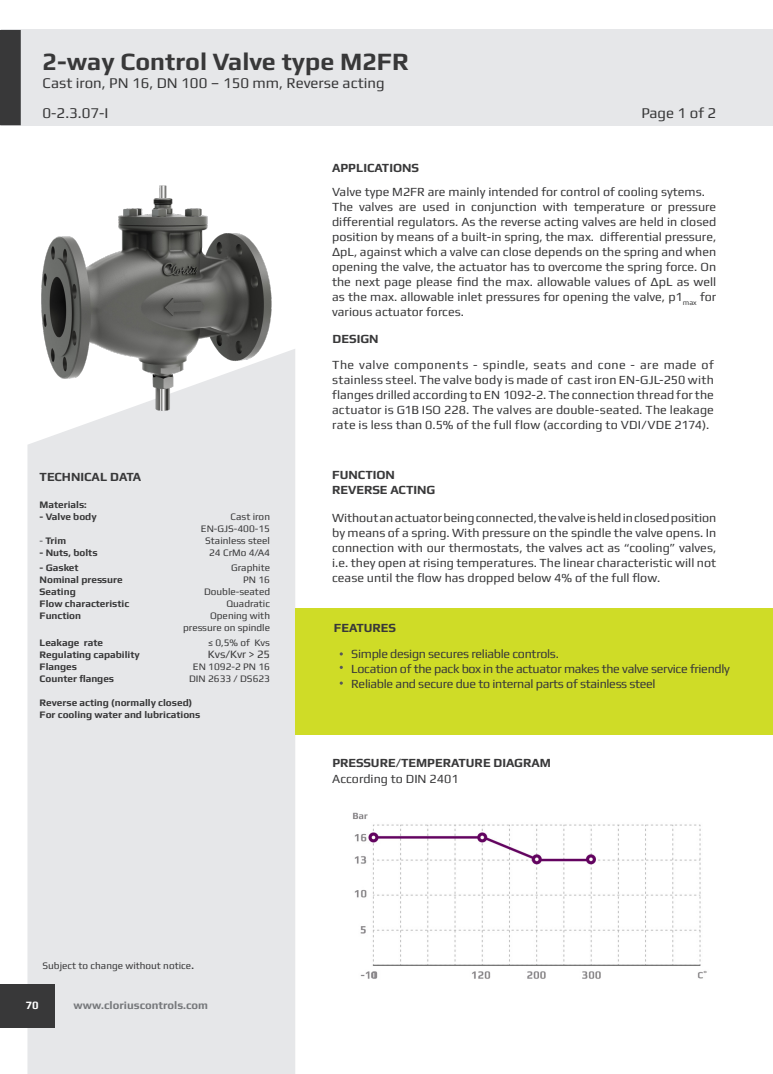
<style>
.page{position:relative;width:773px;height:1074px;background:#fff}
.page>*{position:absolute;margin:0;border:0;box-sizing:border-box;transform-origin:0 0}
.t1{font:700 25px "Play";color:#383839}
.t2{font:15px "Play";color:#383839}
.Normal_paragraph_-_C{font:12.5px/15px "Play";color:#383839;text-align:justify}
.Normal_paragraph_-_C-2{font:12.5px "Play";letter-spacing:-.025em;color:#383839}
.t3{font:700 12.5px "Play";color:#383839}
.t4{font:700 11.25px "Play";color:#76787b}
.t5{font:11.25px "Play";color:#383839}
.t6{font:700 11.25px "Play";color:#fff}
.t7{font:700 10px "Play";color:#383839}
.t8{font:10px/12px "Play";color:#383839;text-align:right}
.s1{font-weight:400}
.s2{font-size:12.5px}
</style>
<div class="page">
<div style="left:27px;top:431px;width:268px;height:643px;background:#e6e7e9"></div>
<div style="left:0;top:984px;width:55px;height:43px;background:#383839"></div>
<div style="left:1px;top:30px;width:771px;height:96px;background:#e6e7e9"></div>
<img style="left:353px;top:812px;width:354px;height:167px">
<div style="left:295px;top:608px;width:477px;height:126px;background:#cfdc27"></div>
<div style="left:0;top:30px;width:21px;height:95px;background:#383839"></div>
<img style="left:41px;top:185px;width:254px;height:246px">
<p class="t1" style="left:43px;top:47px;width:368px">2-way Control Valve type M2FR</p>
<p class="t2" style="left:43px;top:74px;width:343px">Cast iron, PN 16, DN 100 – 150 mm, Reverse acting</p>
<p class="t2" style="left:43px;top:104px;width:67px">0-2.3.07-I</p>
<p class="t2" style="left:641px;top:104px;width:76px">Page 1 of 2</p>
<p class="t3" style="left:332px;top:160px;width:88px">APPLICATIONS</p>
<p class="Normal_paragraph_-_C" style="left:332px;top:184px;width:374px">Valve type M2FR are mainly intended for control of cooling sytems.</p>
<p class="Normal_paragraph_-_C" style="left:332px;top:199px;width:385px">The valves are used in conjunction with temperature or pressure differential regulators. As the reverse acting valves are held in closed position by means of a built-in spring, the max. differential pressure, ΔpL, against which a valve can close depends on the spring and when opening the valve, the actuator has to overcome the spring force. On the next page please find the max. allowable values of ΔpL as well as the max. allowable inlet pressures for opening the valve, p1<sub>max</sub> for various actuator forces.</p>
<p class="t3" style="left:332px;top:331px;width:47px">DESIGN</p>
<p class="t3" style="left:40px;top:469px;width:103px">TECHNICAL DATA</p>
<p class="t7" style="left:40px;top:498px;width:49px">Materials:</p>
<p class="t7" style="left:40px;top:510px;width:59px">- Valve body</p>
<p class="t8" style="left:201px;top:510px;width:71px">Cast iron<br>EN-GJS-400-15</p>
<p class="t7" style="left:40px;top:534px;width:28px"><span class="s1">-</span> Trim</p>
<p class="t8" style="left:205px;top:534px;width:66px">Stainless steel</p>
<p class="t7" style="left:40px;top:546px;width:59px">- Nuts, bolts</p>
<p class="t8" style="left:209px;top:546px;width:62px">24 CrMo 4/A4</p>
<p class="t7" style="left:40px;top:561px;width:40px">- Gasket</p>
<p class="t8" style="left:231px;top:561px;width:40px">Graphite</p>
<p class="t7" style="left:40px;top:573px;width:85px">Nominal pressure</p>
<p class="t8" style="left:243px;top:573px;width:28px">PN 16</p>
<p class="t7" style="left:40px;top:585px;width:38px">Seating</p>
<p class="t8" style="left:204px;top:585px;width:68px">Double-seated</p>
<p class="t7" style="left:40px;top:597px;width:91px">Flow characteristic</p>
<p class="t8" style="left:226px;top:597px;width:45px">Quadratic</p>
<p class="t7" style="left:40px;top:609px;width:43px">Function</p>
<p class="t8" style="left:210px;top:609px;width:61px">Opening with</p>
<p class="t8" style="left:183px;top:621px;width:88px">pressure on spindle</p>
<p class="t7" style="left:40px;top:636px;width:65px">Leakage rate</p>
<p class="t8" style="left:208px;top:636px;width:63px">≤ 0,5% of Kvs</p>
<p class="t7" style="left:40px;top:648px;width:102px">Regulating capability</p>
<p class="t5" style="left:208px;top:647px;width:64px">Kvs/Kvr &gt; 25</p>
<p class="t7" style="left:40px;top:660px;width:39px">Flanges</p>
<p class="t8" style="left:193px;top:660px;width:79px">EN 1092-2 PN 16</p>
<p class="t7" style="left:40px;top:672px;width:76px">Counter flanges</p>
<p class="t8" style="left:189px;top:672px;width:82px">DIN 2633 / DS623</p>
<p class="t7" style="left:40px;top:696px;width:154px">Reverse acting (normally closed)</p>
<p class="t7" style="left:40px;top:708px;width:162px">For cooling water and lubrications</p>
<p class="Normal_paragraph_-_C" style="left:332px;top:357px;width:383px">The valve components - spindle, seats and cone - are made of stainless steel. The valve body is made of cast iron EN‑GJL‑250 with flanges drilled according to EN 1092‑2. The connection thread for the actuator is G1B ISO 228. The valves are double-seated. The leakage rate is less than 0.5% of the full flow (according to VDI/VDE 2174).</p>
<p class="t3" style="left:332px;top:467px;width:64px">FUNCTION</p>
<p class="t3" style="left:332px;top:482px;width:105px">REVERSE ACTING</p>
<p class="Normal_paragraph_-_C" style="left:332px;top:510px;width:385px">Without an actuator being connected, the valve is held in closed position by means of a spring. With pressure on the spindle the valve opens. In connection with our thermostats, the valves act as “cooling” valves, i.e. they open at rising temperatures. The linear characteristic will not cease until the flow has dropped below 4% of the full flow.</p>
<p class="t3" style="left:334px;top:620px;width:64px">FEATURES</p>
<p class="Normal_paragraph_-_C-2" style="left:351px;top:646px;width:209px">Simple design secures reliable controls.</p>
<p class="Normal_paragraph_-_C-2" style="left:351px;top:661px;width:380px">Location of the pack box in the actuator makes the valve service friendly</p>
<p class="Normal_paragraph_-_C-2" style="left:351px;top:676px;width:306px">Reliable and secure due to internal parts of stainless steel</p>
<p class="t3" style="left:332px;top:755px;width:220px">PRESSURE/TEMPERATURE DIAGRAM</p>
<p class="Normal_paragraph_-_C" style="left:332px;top:771px;width:128px">According to DIN 2401</p>
<p class="t8" style="left:43px;top:959px;width:153px">Subject to change without notice<span class="s2">.</span></p>
<p class="t6" style="left:26px;top:998px;width:15px">70</p>
<p class="t4" style="left:74px;top:998px;width:136px">www.cloriuscontrols.com</p>
</div>
